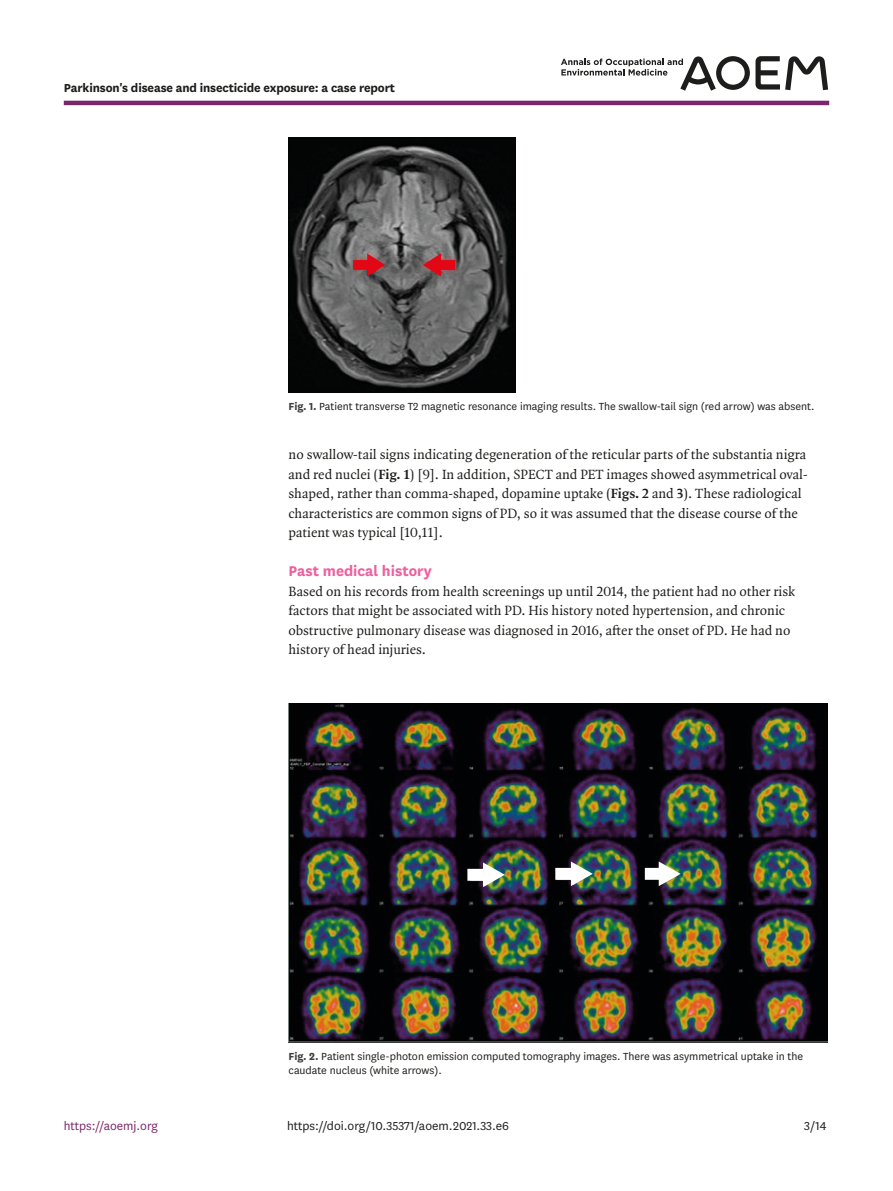
<style>
.page{position:relative;width:893px;height:1191px;background:#fff}
.page>*{position:absolute;margin:0;border:0;box-sizing:border-box;transform-origin:0 0}
.body_title2{font:700 16.5px "National";color:#ec619f}
.body_p_first{font:14.25px/19.5px "Quadraat OT";color:#1d1d1b}
.alt-title-type{font:700 13.5px "National";letter-spacing:-.01em;color:#1d1d1b}
.doi_running_footer{font:13.5px "National";color:#1d1d1b}
.t1{font:13.5px "National";color:#7a276a}
.fig_caption{font:12px/13.5px "National";color:#1d1d1b}
.s1{font-weight:700;color:#3d3d3c}
.s2{font-weight:700}
</style>
<div class="page">
<hr style="left:64px;top:101px;width:765px;height:4px;background:#7a276a">
<svg style="left:561px;top:56px;width:267px;height:35px"></svg>
<img style="left:289px;top:137px;width:227px;height:255px">
<svg style="left:353px;top:253px;width:32px;height:23px"></svg>
<svg style="left:423px;top:253px;width:32px;height:23px"></svg>
<img style="left:289px;top:703px;width:539px;height:339px">
<svg style="left:467px;top:862px;width:38px;height:25px"></svg>
<svg style="left:555px;top:861px;width:38px;height:25px"></svg>
<svg style="left:645px;top:861px;width:36px;height:25px"></svg>
<p class="alt-title-type" style="left:64px;top:78px;width:333px">Parkinson's disease and insecticide exposure: a case report</p>
<p class="fig_caption" style="left:289px;top:399px;width:528px"><span class="s1">Fig. 1.</span> Patient transverse T2 magnetic resonance imaging results. The swallow-tail sign (red arrow) was absent.</p>
<p class="body_p_first" style="left:289px;top:445px;width:521px">no swallow-tail signs indicating degeneration of the reticular parts of the substantia nigra and red nuclei (<span class="s2">Fig. 1</span>) [9]. In addition, SPECT and PET images showed asymmetrical oval&shy;shaped, rather than comma-shaped, dopamine uptake (<span class="s2">Figs. 2</span> and <span class="s2">3</span>). These radiological characteristics are common signs of PD, so it was assumed that the disease course of the patient was typical [10,11].</p>
<p class="body_title2" style="left:289px;top:559px;width:145px">Past medical history</p>
<p class="body_p_first" style="left:289px;top:581px;width:508px">Based on his records from health screenings up until 2014, the patient had no other risk factors that might be associated with PD. His history noted hypertension, and chronic obstructive pulmonary disease was diagnosed in 2016, after the onset of PD. He had no history of head injuries.</p>
<p class="t1" style="left:64px;top:1116px;width:96px">https://aoemj.org</p>
<p class="fig_caption" style="left:289px;top:1049px;width:516px"><span class="s1">Fig. 2.</span> Patient single-photon emission computed tomography images. There was asymmetrical uptake in the caudate nucleus (white arrows).</p>
<p class="doi_running_footer" style="left:287px;top:1116px;width:223px">https://doi.org/10.35371/aoem.2021.33.e6</p>
<p class="doi_running_footer" style="left:804px;top:1116px;width:24px">3/14</p>
</div>
